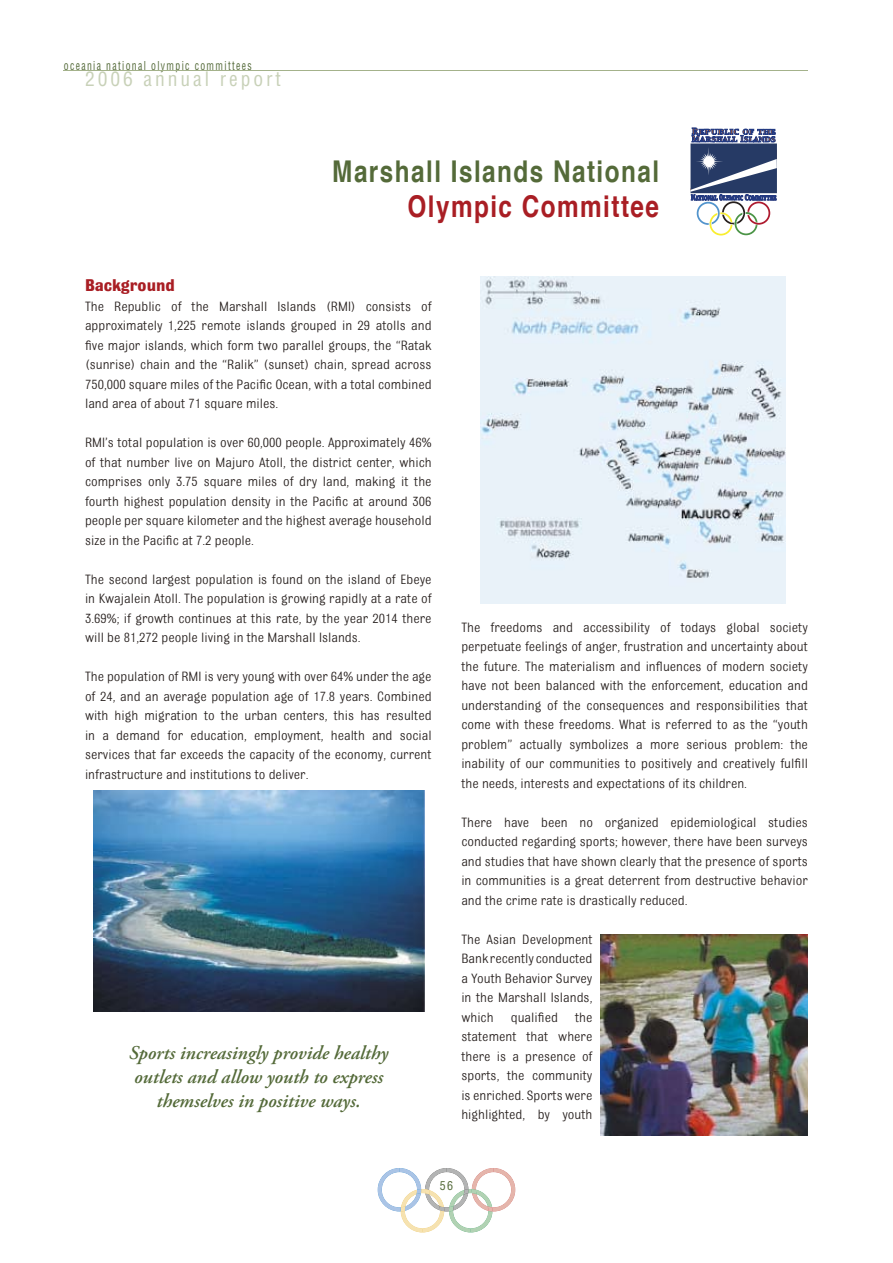
<style>
.page{position:relative;width:893px;height:1263px;background:#fff}
.page>*{position:absolute;margin:0;border:0;box-sizing:border-box;transform-origin:0 0}
.t1{font:700 30px "Helvetica";letter-spacing:.06em;color:#546a39;scale:.81 1}
.t2{font:700 30px "Helvetica";letter-spacing:.06em;color:#a91e24;scale:.81 1}
.t3{font:italic 600 19.5px/24px "Adobe Garamond Pro";color:#546a39;text-align:center}
.t4{font:condensed 19.5px "Helvetica";letter-spacing:.15em;color:#c8d1b8}
.t5{font:700 18px "Bulldog";color:#a91e24}
.t6{font:14.25px/19.5px "Bulldog";color:#261f1d;text-align:justify}
.t7{font:condensed 12px "Helvetica";letter-spacing:.14em;color:#546a39;scale:.81 1}
.t8{font:condensed 12px "Helvetica";letter-spacing:.14em;color:#546a39}
</style>
<div class="page">
<div style="left:709px;top:212px;width:23px;height:23px;border:2px solid #f9ee2e;border-radius:50%"></div>
<div style="left:735px;top:212px;width:23px;height:23px;border:2px solid #4b9446;border-radius:50%"></div>
<div style="left:722px;top:201px;width:23px;height:23px;border:2px solid #261f1d;border-radius:50%"></div>
<div style="left:697px;top:202px;width:23px;height:23px;border:2px solid #5294cc;border-radius:50%"></div>
<svg style="left:690px;top:128px;width:87px;height:73px;background:#57668b"></svg>
<div style="left:747px;top:202px;width:23px;height:23px;border:2px solid #ae1b2f;border-radius:50%"></div>
<svg style="left:709px;top:211px;width:50px;height:14px"></svg>
<img style="left:94px;top:791px;width:330px;height:220px">
<img style="left:601px;top:934px;width:207px;height:201px">
<img style="left:480px;top:276px;width:306px;height:328px">
<svg style="left:378px;top:1168px;width:137px;height:64px"></svg>
<hr style="left:64px;top:70px;width:744px;height:1px;background:#a4b28b">
<p class="t7" style="left:64px;top:59px;width:234px">oceania national olympic committees</p>
<h2 class="t4" style="left:85px;top:67px;width:197px">2006 annual report</h2>
<h1 class="t1" style="left:332px;top:151px;width:405px">Marshall Islands National</h1>
<h1 class="t2" style="left:407px;top:186px;width:312px">Olympic Committee</h1>
<p class="t5" style="left:85px;top:276px;width:91px">Background</p>
<p class="t6" style="left:85px;top:296px;width:348px">The Republic of the Marshall Islands (RMI) consists of approximately 1,225 remote islands grouped in 29 atolls and five major islands, which form two parallel groups, the “Ratak (sunrise) chain and the “Ralik” (sunset) chain, spread across 750,000 square miles of the Pacific Ocean, with a total combined land area of about 71 square miles.</p>
<p class="t6" style="left:85px;top:433px;width:348px">RMI’s total population is over 60,000 people. Approximately 46% of that number live on Majuro Atoll, the district center, which comprises only 3.75 square miles of dry land, making it the fourth highest population density in the Pacific at around 306 people per square kilometer and the highest average household size in the Pacific at 7.2 people.</p>
<p class="t6" style="left:85px;top:569px;width:348px">The second largest population is found on the island of Ebeye in Kwajalein Atoll. The population is growing rapidly at a rate of 3.69%; if growth continues at this rate, by the year 2014 there will be 81,272 people living in the Marshall Islands.</p>
<p class="t6" style="left:85px;top:667px;width:348px">The population of RMI is very young with over 64% under the age of 24, and an average population age of 17.8 years. Combined with high migration to the urban centers, this has resulted in a demand for education, employment, health and social services that far exceeds the capacity of the economy, current infrastructure and institutions to deliver.</p>
<h2 class="t3" style="left:129px;top:1041px;width:261px">Sports increasingly provide healthy outlets and allow youth to express themselves in positive ways.</h2>
<p class="t6" style="left:461px;top:617px;width:348px">The freedoms and accessibility of todays global society perpetuate feelings of anger, frustration and uncertainty about the future. The materialism and influences of modern society have not been balanced with the enforcement, education and understanding of the consequences and responsibilities that come with these freedoms. What is referred to as the “youth problem” actually symbolizes a more serious problem: the inability of our communities to positively and creatively fulfill the needs, interests and expectations of its children.</p>
<p class="t6" style="left:461px;top:812px;width:348px">There have been no organized epidemiological studies conducted regarding sports; however, there have been surveys and studies that have shown clearly that the presence of sports in communities is a great deterrent from destructive behavior and the crime rate is drastically reduced.</p>
<p class="t6" style="left:461px;top:929px;width:133px">The Asian Development Bank recently conducted a Youth Behavior Survey in the Marshall Islands, which qualified the statement that where there is a presence of sports, the community is enriched. Sports were highlighted, by youth</p>
<p class="t8" style="left:440px;top:1178px;width:15px">56</p>
</div>
